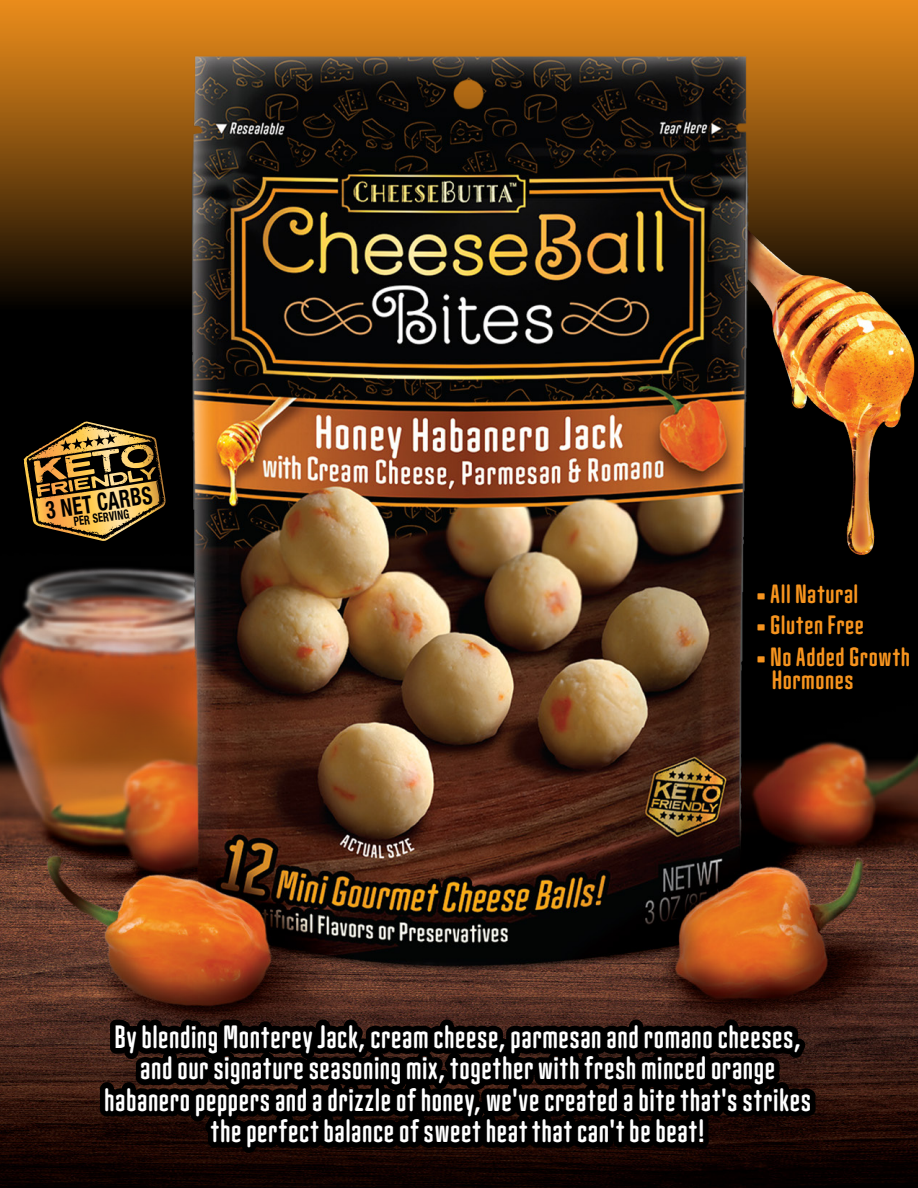
<style>
.page{position:relative;width:918px;height:1188px;background:#fff}
.page>*{position:absolute;margin:0;border:0;box-sizing:border-box;transform-origin:0 0}
.t1{font:700 30.75px/31.3px "Clicker Compressed";letter-spacing:.02em;color:#fff;text-align:center;scale:.93 1}
.t2{font:700 25.2px/22.6px "Clicker Compressed";letter-spacing:.02em;color:#f7941e}
.t3{font:700 condensed 24.6px "Helvetica Neue LT Std";color:#000;scale:.81 1}
.t4{font:700 condensed 12.75px "Helvetica Neue LT Std";color:#000;scale:.81 1}
</style>
<div class="page">
<img style="left:0;top:0;width:918px;height:1188px">
<img style="left:24px;top:422px;width:893px;height:766px">
<p class="t3" style="left:44px;top:495px;width:134px;rotate:-8deg">3 NET CARBS</p>
<p class="t4" style="left:73px;top:514px;width:71px;rotate:-8deg">PER SERVING</p>
<p class="t2" style="left:756px;top:582px;width:103px">• All Natural</p>
<p class="t2" style="left:756px;top:613px;width:109px">• Gluten Free</p>
<p class="t2" style="left:772px;top:645px;width:140px;text-indent:-15px">• No Added Growth<br>Hormones</p>
<p class="t1" style="left:104px;top:1020px;width:762px">By blending Monterey Jack, cream cheese, parmesan and romano cheeses, and our signature seasoning mix, together with fresh minced orange habanero peppers and a drizzle of honey, we've created a bite that's strikes the perfect balance of sweet heat that can't be beat!</p>
</div>
